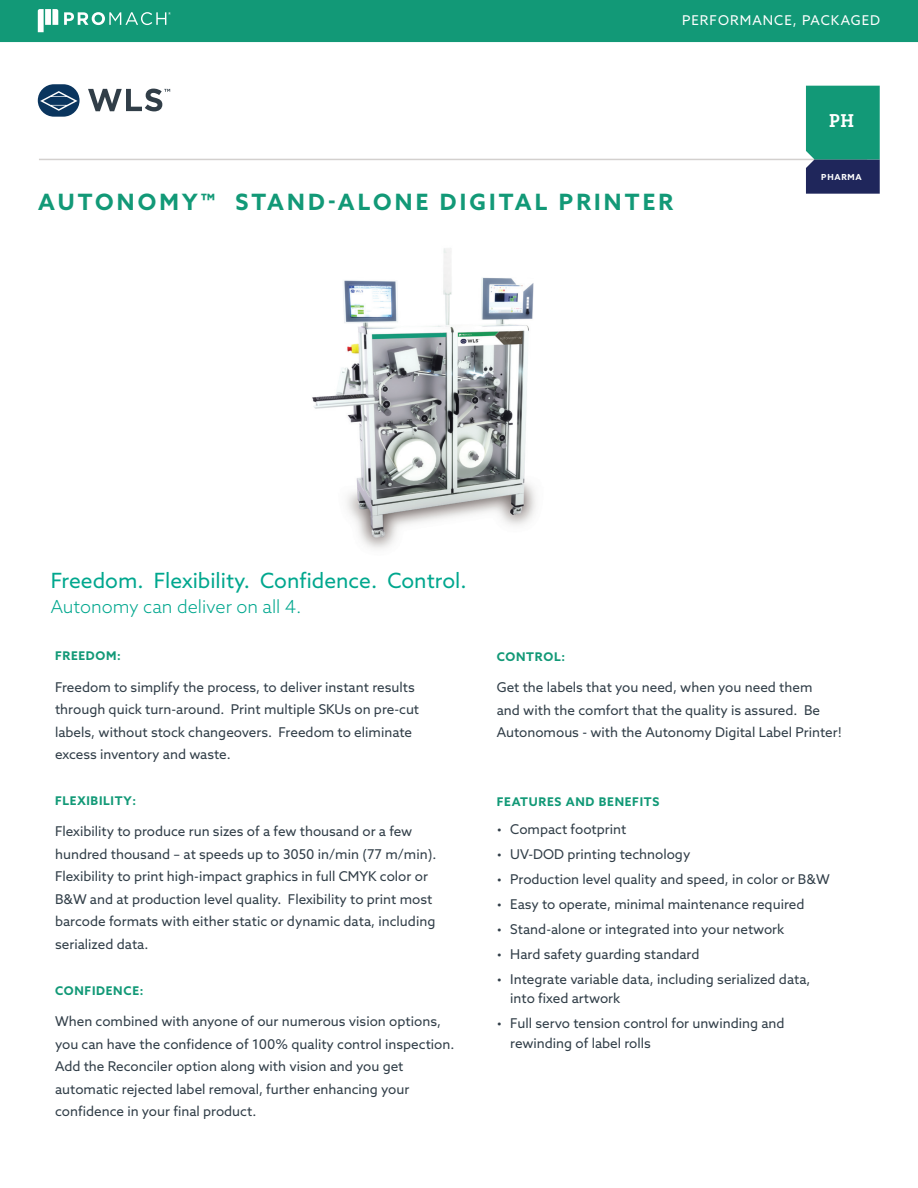
<style>
.page{position:relative;width:918px;height:1188px;background:#fff}
.page>*{position:absolute;margin:0;border:0;box-sizing:border-box;transform-origin:0 0}
.H2___Heading_Green{font:700 22.5px "Azo Sans";letter-spacing:.14em;color:#129977}
.Intro_line{font:21px "Azo Sans";color:#00a78e}
.t1{font:500 19.05px "Vista Slab OTCE";color:#fff}
.Intro_line-2{font:300 18px "Azo Sans";color:#00a78e}
.B1_-_Body_-_Standard{font:13.5px/22.5px "Azo Sans";color:#313e48}
.t2{font:13.5px "Azo Sans";letter-spacing:.075em;color:#fff}
.H7_-_Heading_Green{font:700 12px "Azo Sans";letter-spacing:.06em;color:#129977}
.t3{font:700 8.4px "Azo Sans";letter-spacing:.09em;color:#fff}
</style>
<div class="page">
<img style="left:312px;top:248px;width:224px;height:301px">
<div style="left:38px;top:84px;width:42px;height:33px;background:#0a355e;border-radius:16px"></div>
<svg style="left:40px;top:91px;width:38px;height:20px"></svg>
<svg style="left:88px;top:89px;width:82px;height:22px"></svg>
<hr style="left:39px;top:159px;width:828px;height:1px;background:#d3d0ce">
<svg style="left:806px;top:86px;width:74px;height:108px;background:#1a7770"></svg>
<div style="left:0;top:0;width:918px;height:42px;background:#129977"></div>
<p class="t2" style="left:682px;top:11px;width:200px">PERFORMANCE, PACKAGED</p>
<p class="t1" style="left:829px;top:110px;width:27px">PH</p>
<p class="H2___Heading_Green" style="left:38px;top:187px;width:637px">AUTONOMY™ STAND-ALONE DIGITAL PRINTER</p>
<p class="t3" style="left:821px;top:171px;width:42px">PHARMA</p>
<p class="Intro_line" style="left:51px;top:566px;width:417px">Freedom. Flexibility. Confidence. Control.</p>
<p class="Intro_line-2" style="left:51px;top:595px;width:252px">Autonomy can deliver on all 4.</p>
<p class="H7_-_Heading_Green" style="left:55px;top:648px;width:67px">FREEDOM:</p>
<p class="B1_-_Body_-_Standard" style="left:55px;top:675px;width:366px">Freedom to simplify the process, to deliver instant results through quick turn-around. Print multiple SKUs on pre-cut labels, without stock changeovers. Freedom to eliminate excess inventory and waste.</p>
<p class="H7_-_Heading_Green" style="left:55px;top:793px;width:83px">FLEXIBILITY:</p>
<p class="B1_-_Body_-_Standard" style="left:55px;top:820px;width:383px">Flexibility to produce run sizes of a few thousand or a few hundred thousand – at speeds up to 3050 in/min (77 m/min).<br>Flexibility to print high-impact graphics in full CMYK color or B&amp;W and at production level quality. Flexibility to print most barcode formats with either static or dynamic data, including serialized data.</p>
<p class="H7_-_Heading_Green" style="left:55px;top:983px;width:90px">CONFIDENCE:</p>
<p class="B1_-_Body_-_Standard" style="left:55px;top:1010px;width:401px">When combined with anyone of our numerous vision options, you can have the confidence of 100% quality control inspection.<br>Add the Reconciler option along with vision and you get automatic rejected label removal, further enhancing your confidence in your final product.</p>
<p class="H7_-_Heading_Green" style="left:497px;top:649px;width:70px">CONTROL:</p>
<p class="B1_-_Body_-_Standard" style="left:497px;top:676px;width:347px">Get the labels that you need, when you need them<br>and with the comfort that the quality is assured. Be<br>Autonomous - with the Autonomy Digital Label Printer!</p>
<p class="H7_-_Heading_Green" style="left:497px;top:794px;width:164px">FEATURES AND BENEFITS</p>
<p class="B1_-_Body_-_Standard" style="left:497px;top:818px;width:131px">• Compact footprint</p>
<p class="B1_-_Body_-_Standard" style="left:497px;top:843px;width:195px">• UV-DOD printing technology</p>
<p class="B1_-_Body_-_Standard" style="left:497px;top:868px;width:334px">• Production level quality and speed, in color or B&amp;W</p>
<p class="B1_-_Body_-_Standard" style="left:497px;top:893px;width:309px">• Easy to operate, minimal maintenance required</p>
<p class="B1_-_Body_-_Standard" style="left:497px;top:918px;width:289px">• Stand-alone or integrated into your network</p>
<p class="B1_-_Body_-_Standard" style="left:497px;top:943px;width:204px">• Hard safety guarding standard</p>
<p class="B1_-_Body_-_Standard" style="left:510px;top:969px;width:302px;line-height:19.5px;text-indent:-14px">• Integrate variable data, including serialized data, into fixed artwork</p>
<p class="B1_-_Body_-_Standard" style="left:510px;top:1013px;width:276px;line-height:19.5px;text-indent:-14px">• Full servo tension control for unwinding and rewinding of label rolls</p>
</div>
